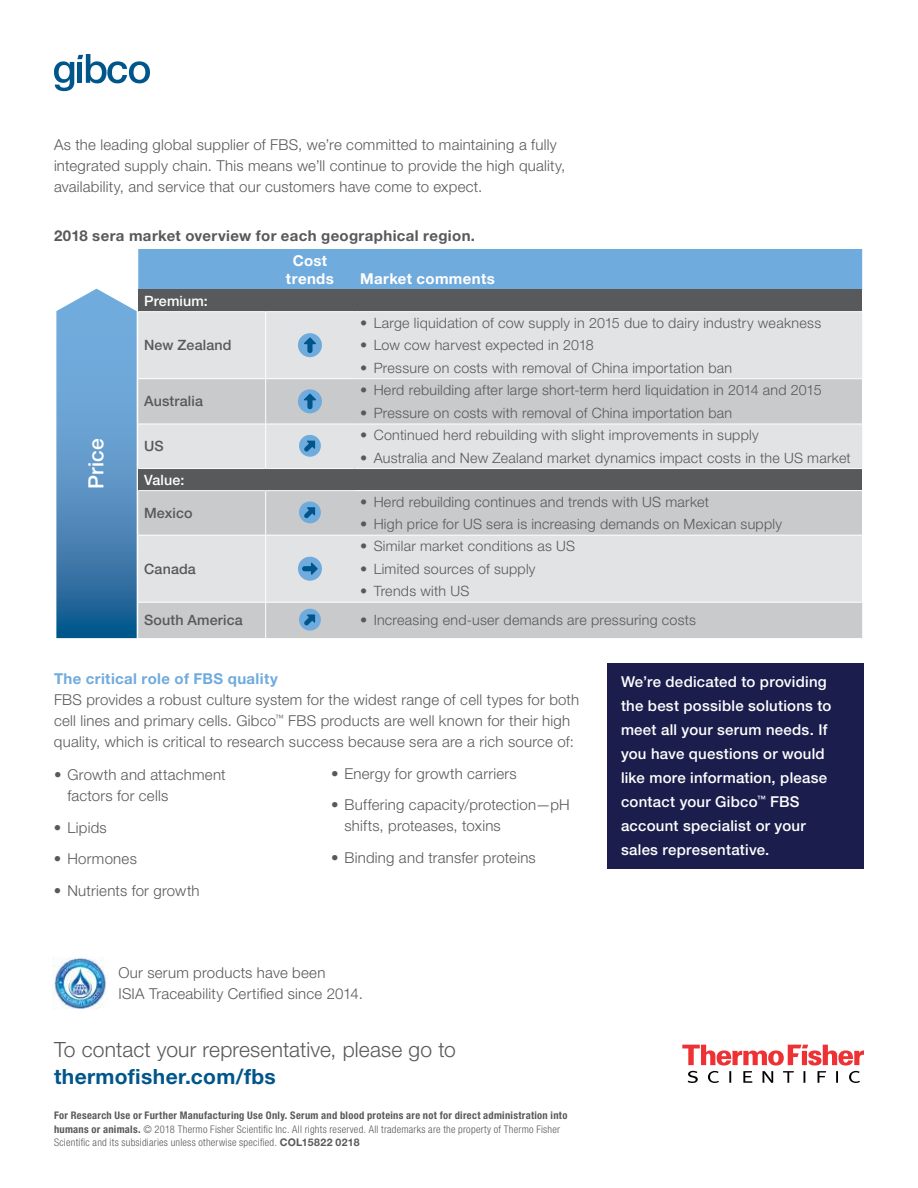
<style>
.page{position:relative;width:918px;height:1188px;background:#fff}
.page>*{position:absolute;margin:0;border:0;box-sizing:border-box;transform-origin:0 0}
.t1{font:300 21px "Helvetica Neue LT Std";letter-spacing:.005em;color:#58595b}
.t2{font:700 21px "Helvetica Neue LT Std";letter-spacing:.015em;color:#00558a}
.t3{font:500 21px "Helvetica Neue LT Std";letter-spacing:.005em;color:#fff}
.t4{font:300 15px/21px "Helvetica Neue LT Std";letter-spacing:.015em;color:#58595b}
.t5{font:500 15px/24px "Helvetica Neue LT Std";letter-spacing:.015em;color:#fff}
.t6{font:700 15px "Helvetica Neue LT Std";letter-spacing:.025em;color:#58595b}
.t7{font:700 15px "Helvetica Neue LT Std";letter-spacing:.025em;color:#70abdd}
.t8{font:700 15px/18px "Helvetica Neue LT Std";letter-spacing:.025em;color:#fff;text-align:center}
.t9{font:300 14.25px "Helvetica Neue LT Std";letter-spacing:.02em;color:#58595b}
.t10{font:500 14.25px "Helvetica Neue LT Std";letter-spacing:.01em;color:#58595b}
.t11{font:500 14.25px "Helvetica Neue LT Std";letter-spacing:.01em;color:#fff}
.t12{font:300 condensed 10.5px/13.5px "Helvetica Neue LT Std";letter-spacing:.025em;color:#58595b}
.s1{font-weight:700}
.s2{font-weight:700;font-stretch:normal}
</style>
<div class="page">
<svg style="left:682px;top:1045px;width:182px;height:38px"></svg>
<img style="left:52px;top:957px;width:55px;height:52px">
<div style="left:608px;top:663px;width:256px;height:206px;background:#1b1e4d"></div>
<svg style="left:56px;top:249px;width:806px;height:389px;background:#b5c2cd"></svg>
<svg style="left:54px;top:54px;width:96px;height:37px"></svg>
<p class="t4" style="left:54px;top:134px;width:513px">As the leading global supplier of FBS, we’re committed to maintaining a fully integrated supply chain. This means we’ll continue to provide the high quality, availability, and service that our customers have come to expect.</p>
<p class="t6" style="left:54px;top:226px;width:423px">2018 sera market overview for each geographical region.</p>
<p class="t8" style="left:286px;top:251px;width:49px">Cost trends</p>
<p class="t8" style="left:360px;top:269px;width:136px">Market comments</p>
<h1 class="t3" style="left:84px;top:489px;width:52px;rotate:-90deg">Price</h1>
<p class="t11" style="left:144px;top:292px;width:65px">Premium:</p>
<p class="t10" style="left:144px;top:337px;width:89px">New Zealand</p>
<p class="t10" style="left:144px;top:393px;width:60px">Australia</p>
<p class="t10" style="left:144px;top:438px;width:21px">US</p>
<p class="t11" style="left:144px;top:471px;width:42px">Value:</p>
<p class="t10" style="left:144px;top:504px;width:50px">Mexico</p>
<p class="t10" style="left:144px;top:560px;width:53px">Canada</p>
<p class="t9" style="left:360px;top:314px;width:463px">• Large liquidation of cow supply in 2015 due to dairy industry weakness</p>
<p class="t9" style="left:360px;top:336px;width:235px">• Low cow harvest expected in 2018</p>
<p class="t9" style="left:360px;top:359px;width:374px">• Pressure on costs with removal of China importation ban</p>
<p class="t9" style="left:360px;top:381px;width:463px">• Herd rebuilding after large short-term herd liquidation in 2014 and 2015</p>
<p class="t9" style="left:360px;top:404px;width:374px">• Pressure on costs with removal of China importation ban</p>
<p class="t9" style="left:360px;top:426px;width:400px">• Continued herd rebuilding with slight improvements in supply</p>
<p class="t9" style="left:360px;top:449px;width:492px">• Australia and New Zealand market dynamics impact costs in the US market</p>
<p class="t9" style="left:360px;top:493px;width:350px">• Herd rebuilding continues and trends with US market</p>
<p class="t9" style="left:360px;top:515px;width:423px">• High price for US sera is increasing demands on Mexican supply</p>
<p class="t9" style="left:360px;top:537px;width:216px">• Similar market conditions as US</p>
<p class="t9" style="left:360px;top:560px;width:177px">• Limited sources of supply</p>
<p class="t9" style="left:360px;top:582px;width:111px">• Trends with US</p>
<p class="t10" style="left:144px;top:612px;width:100px">South America</p>
<p class="t9" style="left:360px;top:611px;width:337px">• Increasing end-user demands are pressuring costs</p>
<p class="t7" style="left:54px;top:669px;width:225px">The critical role of FBS quality</p>
<p class="t4" style="left:54px;top:689px;width:527px">FBS provides a robust culture system for the widest range of cell types for both cell lines and primary cells. Gibco<sup>™</sup> FBS products are well known for their high quality, which is critical to research success because sera are a rich source of:</p>
<p class="t4" style="left:67px;top:764px;width:160px;text-indent:-13px">• Growth and attachment factors for cells</p>
<p class="t4" style="left:54px;top:817px;width:54px">• Lipids</p>
<p class="t4" style="left:54px;top:848px;width:84px">• Hormones</p>
<p class="t4" style="left:54px;top:880px;width:147px">• Nutrients for growth</p>
<p class="t4" style="left:331px;top:763px;width:187px">• Energy for growth carriers</p>
<p class="t4" style="left:345px;top:794px;width:227px;text-indent:-14px">• Buffering capacity/protection—pH shifts, proteases, toxins</p>
<p class="t4" style="left:331px;top:847px;width:206px">• Binding and transfer proteins</p>
<p class="t4" style="left:118px;top:962px;width:246px">Our serum products have been<br>ISIA Traceability Certified since 2014.</p>
<h1 class="t1" style="left:54px;top:1036px;width:403px">To contact your representative, please go to</h1>
<h1 class="t2" style="left:54px;top:1063px;width:223px">thermofisher.com/fbs</h1>
<p class="t12" style="left:54px;top:1108px;width:515px"><span class="s1">For Research Use or Further Manufacturing Use Only. Serum and blood proteins are not for direct administration into humans or animals.</span> © 2018 Thermo Fisher Scientific Inc. All rights reserved. All trademarks are the property of Thermo Fisher<br>Scientific and its subsidiaries unless otherwise specified. <span class="s2">COL15822 0218</span></p>
<p class="t5" style="left:621px;top:670px;width:212px">We’re dedicated to providing the best possible solutions to meet all your serum needs. If you have questions or would like more information, please contact your Gibco<sup>™</sup> FBS account specialist or your sales representative.</p>
</div>
